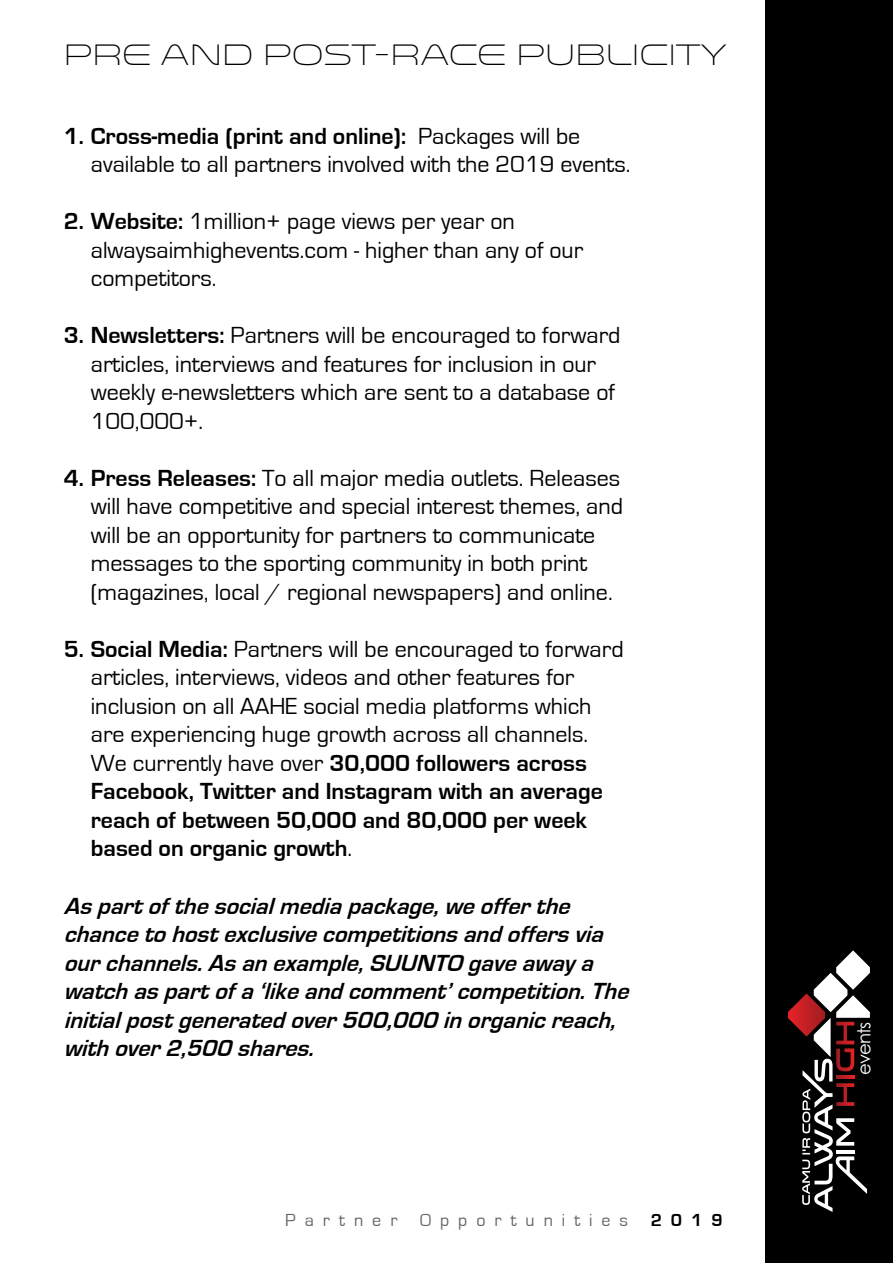
<style>
.page{position:relative;width:893px;height:1263px;background:#fff}
.page>*{position:absolute;margin:0;border:0;box-sizing:border-box;transform-origin:0 0}
.t1{font:30px "Venera 300";color:#000}
.t2{font:24px/28.5px "Eurostile";color:#000}
.t3{font:italic 700 24px/28.5px "Eurostile";color:#000}
.t4{font:18.15px "Century Gothic";letter-spacing:-.05em;color:#fff}
.t5{font:18px "Eurostile";letter-spacing:.5em;color:#656669}
.t6{font:700 18px "Eurostile";color:#000}
.s1{font-weight:700}
</style>
<div class="page">
<div style="left:765px;top:0;width:128px;height:1263px;background:#000"></div>
<svg style="left:788px;top:950px;width:82px;height:262px"></svg>
<p class="t1" style="left:64px;top:37px;width:664px">PRE AND POST-RACE PUBLICITY</p>
<p class="t2" style="left:91px;top:122px;width:541px;text-indent:-27px"><span class="s1">1. Cross-media (print and online):</span> Packages will be available to all partners involved with the 2019 events.</p>
<p class="t2" style="left:91px;top:208px;width:494px;text-indent:-27px"><span class="s1">2. Website:</span> 1million+ page views per year on alwaysaimhighevents.com - higher than any of our competitors.</p>
<p class="t2" style="left:91px;top:322px;width:531px;text-indent:-27px"><span class="s1">3. Newsletters:</span> Partners will be encouraged to forward articles, interviews and features for inclusion in our weekly e-newsletters which are sent to a database of 100,000+.</p>
<p class="t2" style="left:91px;top:464px;width:534px;text-indent:-27px"><span class="s1">4. Press Releases:</span> To all major media outlets. Releases will have competitive and special interest themes, and will be an opportunity for partners to communicate messages to the sporting community in both print (magazines, local / regional newspapers) and online.</p>
<p class="t2" style="left:91px;top:635px;width:534px;text-indent:-27px"><span class="s1">5. Social Media:</span> Partners will be encouraged to forward articles, interviews, videos and other features for inclusion on all AAHE social media platforms which are experiencing huge growth across all channels.<br>We currently have over <span class="s1">30,000 followers across Facebook, Twitter and Instagram with an average reach of between 50,000 and 80,000 per week based on organic growth</span>.</p>
<p class="t3" style="left:64px;top:892px;width:573px">Aspartofthesocialmediapackage,weofferthe chancetohostexclusivecompetitionsandoffersvia ourchannels.Asanexample,SUUNTO gaveaway a watchaspartofa‘likeandcomment’competition.The initialpostgeneratedover500,000 inorganicreach, withover2,500 shares.</p>
<p class="t5" style="left:285px;top:1211px;width:114px">Partner</p>
<p class="t5" style="left:420px;top:1211px;width:210px">Opportunities</p>
<p class="t6" style="left:651px;top:1211px;width:74px">2019</p>
<p class="t4" style="left:853px;top:1075px;width:55px;rotate:-90deg">events</p>
</div>
